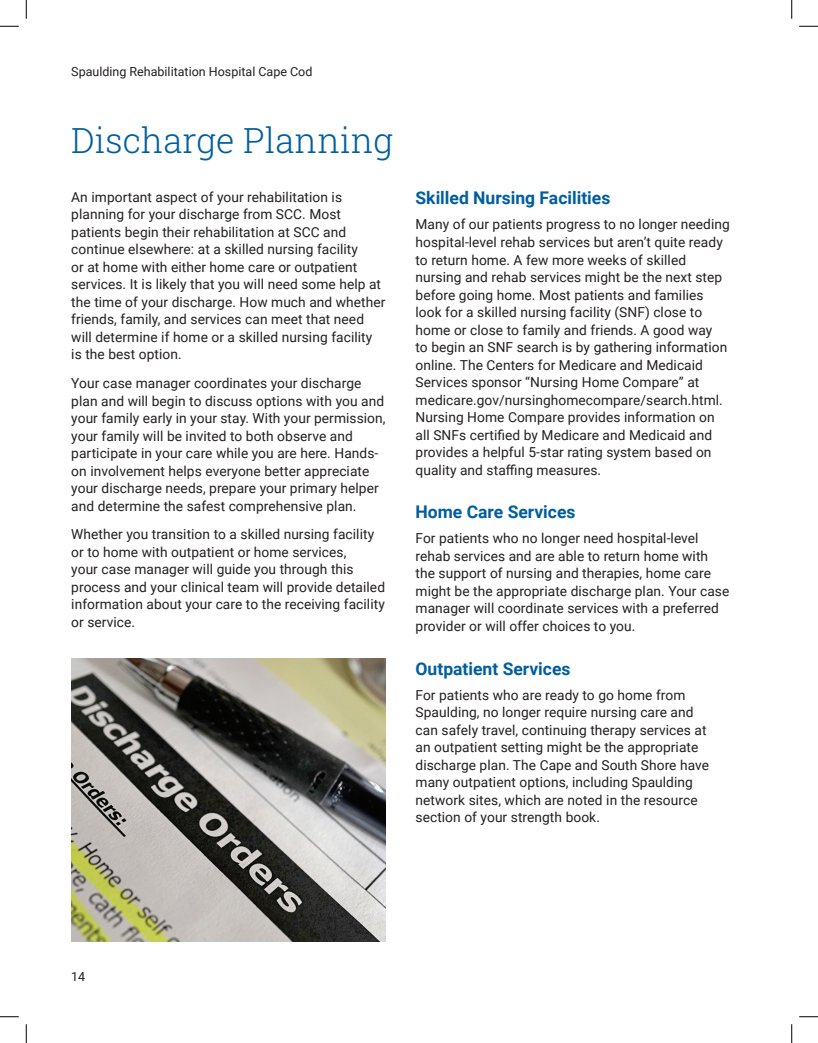
<style>
.page{position:relative;width:818px;height:1043px;background:#fff}
.page>*{position:absolute;margin:0;border:0;box-sizing:border-box;transform-origin:0 0}
.t1{font:300 35px "Roboto Slab";color:#005e9e}
.t2{font:700 17.5px "Roboto";color:#005e9e}
.t3{font:13.75px/17.5px "Roboto";letter-spacing:.005em;color:#231f20}
.t4{font:12.5px "Roboto";color:#231f20}
</style>
<div class="page">
<img style="left:71px;top:658px;width:314px;height:283px">
<svg style="left:0;top:25px;width:19px;height:2px"></svg>
<svg style="left:799px;top:25px;width:19px;height:2px"></svg>
<svg style="left:0;top:1016px;width:19px;height:1px"></svg>
<svg style="left:799px;top:1016px;width:19px;height:1px"></svg>
<svg style="left:25px;top:0;width:2px;height:19px"></svg>
<svg style="left:25px;top:1024px;width:2px;height:18px"></svg>
<svg style="left:791px;top:0;width:1px;height:19px"></svg>
<svg style="left:791px;top:1024px;width:1px;height:18px"></svg>
<p class="t4" style="left:71px;top:63px;width:243px">Spaulding Rehabilitation Hospital Cape Cod</p>
<h1 class="t1" style="left:71px;top:116px;width:323px">Discharge Planning</h1>
<p class="t3" style="left:71px;top:187px;width:316px">An important aspect of your rehabilitation is planning for your discharge from SCC. Most patients begin their rehabilitation at SCC and continue elsewhere: at a skilled nursing facility<br>or at home with either home care or outpatient services. It is likely that you will need some help at the time of your discharge. How much and whether friends, family, and services can meet that need will determine if home or a skilled nursing facility is the best option.</p>
<p class="t3" style="left:71px;top:374px;width:316px">Your case manager coordinates your discharge plan and will begin to discuss options with you and your family early in your stay. With your permission, your family will be invited to both observe and participate in your care while you are here. Hands&shy;on involvement helps everyone better appreciate your discharge needs, prepare your primary helper and determine the safest comprehensive plan.</p>
<p class="t3" style="left:71px;top:525px;width:315px">Whether you transition to a skilled nursing facility or to home with outpatient or home services,<br>your case manager will guide you through this process and your clinical team will provide detailed information about your care to the receiving facility or service.</p>
<p class="t2" style="left:415px;top:186px;width:196px">Skilled Nursing Facilities</p>
<p class="t3" style="left:415px;top:215px;width:316px">Many of our patients progress to no longer needing hospital-level rehab services but aren’t quite ready to return home. A few more weeks of skilled nursing and rehab services might be the next step before going home. Most patients and families look for a skilled nursing facility (SNF) close to home or close to family and friends. A good way<br>to begin an SNF search is by gathering information online. The Centers for Medicare and Medicaid Services sponsor “Nursing Home Compare” at medicare.gov/nursinghomecompare/search.html.<br>Nursing Home Compare provides information on all SNFs certified by Medicare and Medicaid and provides a helpful 5-star rating system based on quality and staffing measures.</p>
<p class="t2" style="left:415px;top:500px;width:161px">Home Care Services</p>
<p class="t3" style="left:415px;top:529px;width:315px">For patients who no longer need hospital-level rehab services and are able to return home with the support of nursing and therapies, home care might be the appropriate discharge plan. Your case manager will coordinate services with a preferred provider or will offer choices to you.</p>
<p class="t2" style="left:415px;top:656px;width:156px">Outpatient Services</p>
<p class="t3" style="left:415px;top:685px;width:295px">For patients who are ready to go home from Spaulding, no longer require nursing care and can safely travel, continuing therapy services at an outpatient setting might be the appropriate discharge plan. The Cape and South Shore have many outpatient options, including Spaulding network sites, which are noted in the resource section of your strength book.</p>
<p class="t4" style="left:71px;top:967px;width:16px">14</p>
</div>
